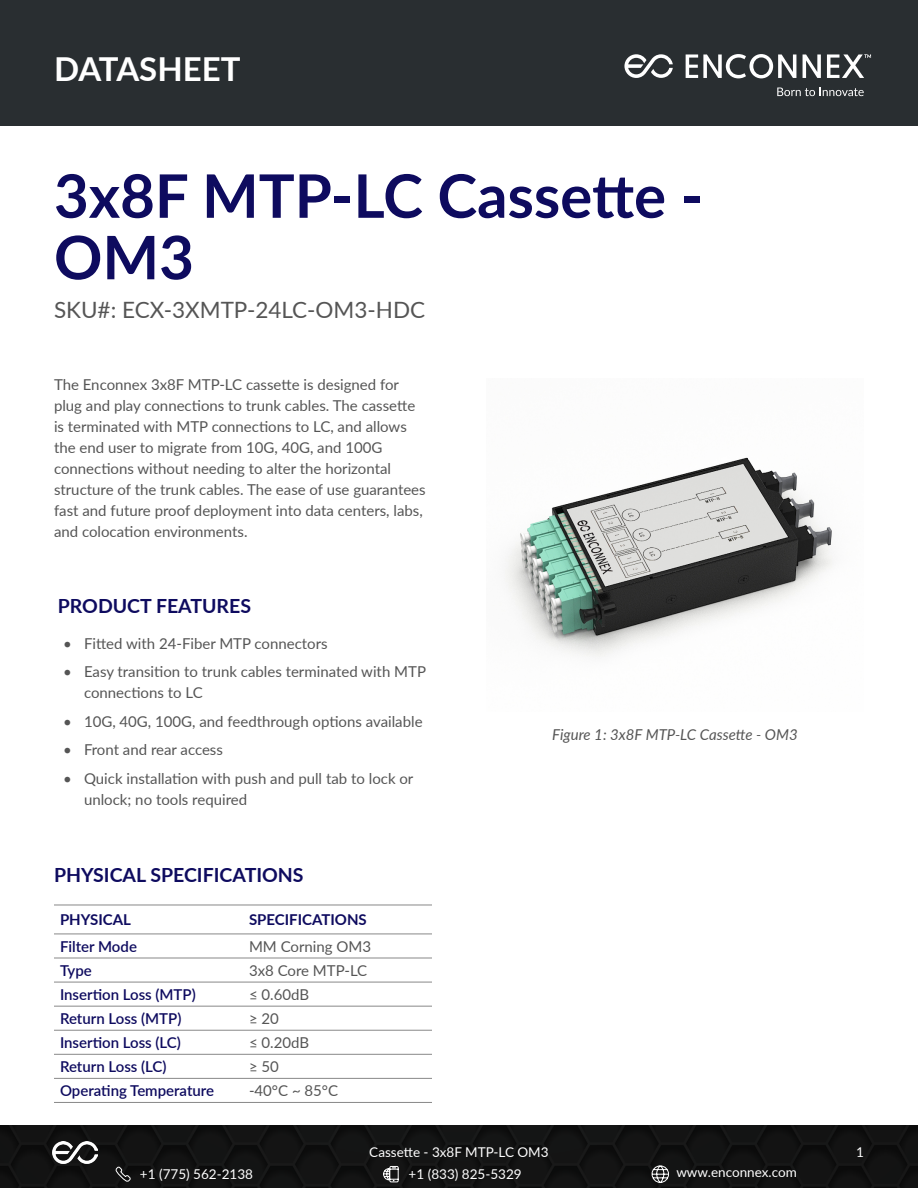
<style>
.page{position:relative;width:918px;height:1188px;background:#fff}
.page>*{position:absolute;margin:0;border:0;box-sizing:border-box;transform-origin:0 0}
.t1{font:700 60px/61.5px "Lato";color:#0e0b5f}
.t2{font:700 33px "Lato";color:#fff}
.t3{font:22.5px "Lato";color:#555}
.t4{font:700 19.5px "Lato";color:#0e0b5f}
.t5{font:15px/21px "Lato";color:#555}
.t6{font:600 15px "Lato";color:#0e0b5f}
.t7{font:italic 15px "Lato";color:#555}
.t8{font:700 15px "Lato";color:#0e0b5f}
.t9{font:13.5px "Lato";color:#fff}
</style>
<div class="page">
<div style="left:0;top:0;width:918px;height:126px;background:#292e31"></div>
<svg style="left:624px;top:54px;width:49px;height:24px"></svg>
<svg style="left:686px;top:54px;width:110px;height:24px"></svg>
<svg style="left:803px;top:54px;width:18px;height:24px"></svg>
<svg style="left:777px;top:88px;width:87px;height:8px"></svg>
<svg style="left:827px;top:54px;width:44px;height:24px"></svg>
<div style="left:0;top:1125px;width:918px;height:63px;background:#131313"></div>
<img style="left:53px;top:1142px;width:44px;height:22px">
<img style="left:505px;top:457px;width:328px;height:200px">
<hr style="left:54px;top:905px;width:189px;height:1px;background:#888">
<hr style="left:243px;top:905px;width:189px;height:1px;background:#888">
<hr style="left:54px;top:934px;width:189px;height:1px;background:#888">
<hr style="left:243px;top:934px;width:189px;height:1px;background:#888">
<hr style="left:54px;top:958px;width:189px;height:1px;background:#888">
<hr style="left:243px;top:958px;width:189px;height:1px;background:#888">
<hr style="left:54px;top:982px;width:189px;height:1px;background:#888">
<hr style="left:243px;top:982px;width:189px;height:1px;background:#888">
<hr style="left:54px;top:1006px;width:189px;height:1px;background:#888">
<hr style="left:243px;top:1006px;width:189px;height:1px;background:#888">
<hr style="left:54px;top:1030px;width:189px;height:1px;background:#888">
<hr style="left:243px;top:1030px;width:189px;height:1px;background:#888">
<hr style="left:54px;top:1054px;width:189px;height:1px;background:#888">
<hr style="left:243px;top:1054px;width:189px;height:1px;background:#888">
<hr style="left:54px;top:1078px;width:189px;height:1px;background:#888">
<hr style="left:243px;top:1078px;width:189px;height:1px;background:#888">
<hr style="left:54px;top:1102px;width:189px;height:1px;background:#888">
<hr style="left:243px;top:1102px;width:189px;height:1px;background:#888">
<svg style="left:115px;top:1166px;width:17px;height:17px"></svg>
<svg style="left:383px;top:1166px;width:16px;height:17px"></svg>
<svg style="left:651px;top:1165px;width:18px;height:19px"></svg>
<h2 class="t2" style="left:54px;top:44px;width:188px">DATASHEET</h2>
<h1 class="t1" style="left:54px;top:163px;width:651px">3x8F MTP-LC Cassette -<br>OM3</h1>
<h3 class="t3" style="left:54px;top:294px;width:373px">SKU#: ECX-3XMTP-24LC-OM3-HDC</h3>
<p class="t5" style="left:54px;top:374px;width:373px">The Enconnex 3x8F MTP-LC cassette is designed for plug and play connections to trunk cables. The cassette is terminated with MTP connections to LC, and allows the end user to migrate from 10G, 40G, and 100G connections without needing to alter the horizontal structure of the trunk cables. The ease of use guarantees fast and future proof deployment into data centers, labs, and colocation environments.</p>
<h3 class="t4" style="left:58px;top:591px;width:195px">PRODUCT FEATURES</h3>
<p class="t5" style="left:63px;top:632px;width:266px">• Fitted with 24-Fiber MTP connectors</p>
<p class="t5" style="left:84px;top:661px;width:344px;text-indent:-21px">• Easy transition to trunk cables terminated with MTP connections to LC</p>
<p class="t5" style="left:63px;top:710px;width:361px">• 10G, 40G, 100G, and feedthrough options available</p>
<p class="t5" style="left:63px;top:739px;width:161px">• Front and rear access</p>
<p class="t5" style="left:84px;top:767px;width:331px;text-indent:-21px">• Quick installation with push and pull tab to lock or unlock; no tools required</p>
<h3 class="t4" style="left:54px;top:861px;width:251px">PHYSICAL SPECIFICATIONS</h3>
<p class="t8" style="left:60px;top:909px;width:72px">PHYSICAL</p>
<p class="t8" style="left:249px;top:909px;width:119px">SPECIFICATIONS</p>
<p class="t6" style="left:60px;top:936px;width:78px">Filter Mode</p>
<p class="t5" style="left:249px;top:935px;width:124px">MM Corning OM3</p>
<p class="t6" style="left:60px;top:960px;width:33px">Type</p>
<p class="t5" style="left:249px;top:959px;width:120px">3x8 Core MTP-LC</p>
<p class="t6" style="left:60px;top:984px;width:137px">Insertion Loss (MTP)</p>
<p class="t5" style="left:249px;top:984px;width:62px">≤ 0.60dB</p>
<p class="t6" style="left:60px;top:1008px;width:123px">Return Loss (MTP)</p>
<p class="t5" style="left:249px;top:1008px;width:31px">≥ 20</p>
<p class="t6" style="left:60px;top:1032px;width:122px">Insertion Loss (LC)</p>
<p class="t5" style="left:249px;top:1032px;width:62px">≤ 0.20dB</p>
<p class="t6" style="left:60px;top:1056px;width:108px">Return Loss (LC)</p>
<p class="t5" style="left:249px;top:1056px;width:31px">≥ 50</p>
<p class="t6" style="left:60px;top:1080px;width:156px">Operating Temperature</p>
<p class="t5" style="left:249px;top:1080px;width:91px">-40°C ~ 85°C</p>
<p class="t7" style="left:552px;top:724px;width:247px">Figure 1: 3x8F MTP-LC Cassette - OM3</p>
<p class="t9" style="left:369px;top:1143px;width:181px">Cassette - 3x8F MTP-LC OM3</p>
<p class="t9" style="left:856px;top:1143px;width:9px">1</p>
<p class="t9" style="left:140px;top:1164px;width:115px">+1 (775) 562-2138</p>
<p class="t9" style="left:409px;top:1164px;width:115px">+1 (833) 825-5329</p>
<p class="t9" style="left:676px;top:1163px;width:122px">www.enconnex.com</p>
</div>
